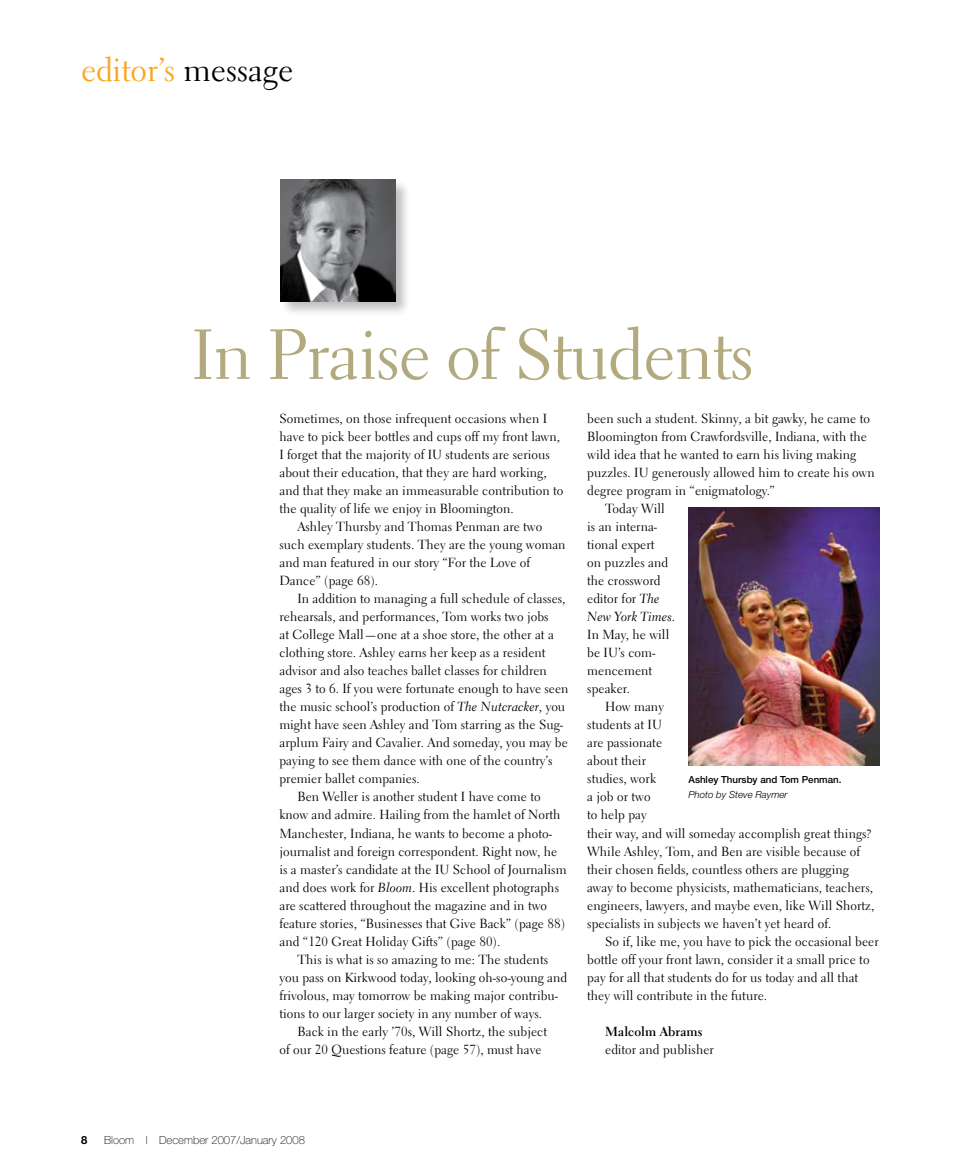
<style>
.page{position:relative;width:972px;height:1175px;background:#fff}
.page>*{position:absolute;margin:0;border:0;box-sizing:border-box;transform-origin:0 0}
.t1{font:70.5px "Electra LH";letter-spacing:-.02em;color:#b2aa7e}
.t2{font:33px "Electra LH";color:#faa61a}
.t3{font:13.2px/18px "Electra LH";letter-spacing:.005em;color:#000}
.t4{font:13.2px "Electra LH Cursive";letter-spacing:.005em;color:#000}
.t5{font:700 13.2px "Electra LH";letter-spacing:.005em;color:#000}
.t6{font:100 11.25px "Helvetica Neue";color:#000}
.t7{font:500 9.75px "Helvetica Neue";color:#000}
.t8{font:italic 300 9.75px "Helvetica Neue";color:#000}
.s1{color:#000}
.s2{font-family:"Electra LH Cursive"}
.s3{font-family:"Electra LH"}
</style>
<div class="page">
<div style="left:279px;top:178px;width:134px;height:141px;background:#000;opacity:.25"></div>
<img style="left:280px;top:180px;width:116px;height:121px">
<img style="left:689px;top:508px;width:190px;height:257px">
<h2 class="t2" style="left:81px;top:50px;width:214px">editor’s <span class="s1">message</span></h2>
<h1 class="t1" style="left:191px;top:311px;width:564px">In Praise of Students</h1>
<p class="t3" style="left:279px;top:410px;width:269px">Sometimes, on those infrequent occasions when I</p>
<p class="t3" style="left:279px;top:428px;width:282px">have to pick beer bottles and cups off my front lawn,</p>
<p class="t3" style="left:279px;top:446px;width:272px">I forget that the majority of IU students are serious</p>
<p class="t3" style="left:279px;top:464px;width:269px">about their education, that they are hard working,</p>
<p class="t3" style="left:279px;top:482px;width:286px">and that they make an immeasurable contribution to</p>
<p class="t3" style="left:279px;top:500px;width:236px">the quality of life we enjoy in Bloomington.</p>
<p class="t3" style="left:297px;top:518px;width:246px">Ashley Thursby and Thomas Penman are two</p>
<p class="t3" style="left:279px;top:536px;width:288px">such exemplary students. They are the young woman</p>
<p class="t3" style="left:279px;top:554px;width:252px">and man featured in our story “For the Love of</p>
<p class="t3" style="left:279px;top:572px;width:100px">Dance” (page 68).</p>
<p class="t3" style="left:297px;top:590px;width:270px">In addition to managing a full schedule of classes,</p>
<p class="t3" style="left:279px;top:608px;width:271px">rehearsals, and performances, Tom works two jobs</p>
<p class="t3" style="left:279px;top:626px;width:276px">at College Mall—one at a shoe store, the other at a</p>
<p class="t3" style="left:279px;top:644px;width:268px">clothing store. Ashley earns her keep as a resident</p>
<p class="t3" style="left:279px;top:662px;width:269px">advisor and also teaches ballet classes for children</p>
<p class="t3" style="left:279px;top:680px;width:291px">ages 3 to 6. If you were fortunate enough to have seen</p>
<p class="t3" style="left:279px;top:698px;width:287px">the music school’s production of <span class="s2">The Nutcracker</span>, you</p>
<p class="t3" style="left:279px;top:716px;width:285px">might have seen Ashley and Tom starring as the Sug-</p>
<p class="t3" style="left:279px;top:734px;width:290px">arplum Fairy and Cavalier. And someday, you may be</p>
<p class="t3" style="left:279px;top:752px;width:274px">paying to see them dance with one of the country’s</p>
<p class="t3" style="left:279px;top:770px;width:142px">premier ballet companies.</p>
<p class="t3" style="left:297px;top:788px;width:245px">Ben Weller is another student I have come to</p>
<p class="t3" style="left:279px;top:806px;width:283px">know and admire. Hailing from the hamlet of North</p>
<p class="t3" style="left:279px;top:824px;width:274px">Manchester, Indiana, he wants to become a photo-</p>
<p class="t3" style="left:279px;top:842px;width:279px">journalist and foreign correspondent. Right now, he</p>
<p class="t3" style="left:279px;top:860px;width:289px">is a master’s candidate at the IU School of Journalism</p>
<p class="t3" style="left:279px;top:878px;width:281px">and does work for <span class="s2">Bloom</span>. His excellent photographs</p>
<p class="t3" style="left:279px;top:896px;width:269px">are scattered throughout the magazine and in two</p>
<p class="t3" style="left:279px;top:914px;width:287px">feature stories, “Businesses that Give Back” (page 88)</p>
<p class="t3" style="left:279px;top:932px;width:222px">and “120 Great Holiday Gifts” (page 80).</p>
<p class="t3" style="left:297px;top:950px;width:252px">This is what is so amazing to me: The students</p>
<p class="t3" style="left:279px;top:968px;width:289px">you pass on Kirkwood today, looking oh-so-young and</p>
<p class="t3" style="left:279px;top:986px;width:280px">frivolous, may tomorrow be making major contribu-</p>
<p class="t3" style="left:279px;top:1004px;width:264px">tions to our larger society in any number of ways.</p>
<p class="t3" style="left:297px;top:1022px;width:251px">Back in the early ’70s, Will Shortz, the subject</p>
<p class="t3" style="left:279px;top:1040px;width:264px">of our 20 Questions feature (page 57), must have</p>
<p class="t3" style="left:587px;top:410px;width:284px">been such a student. Skinny, a bit gawky, he came to</p>
<p class="t3" style="left:587px;top:428px;width:281px">Bloomington from Crawfordsville, Indiana, with the</p>
<p class="t3" style="left:587px;top:446px;width:271px">wild idea that he wanted to earn his living making</p>
<p class="t3" style="left:587px;top:464px;width:289px">puzzles. IU generously allowed him to create his own</p>
<p class="t3" style="left:587px;top:482px;width:189px">degree program in “enigmatology.”</p>
<p class="t3" style="left:605px;top:500px;width:61px">Today Will</p>
<p class="t3" style="left:587px;top:518px;width:72px">is an interna-</p>
<p class="t3" style="left:587px;top:536px;width:69px">tional expert</p>
<p class="t3" style="left:587px;top:554px;width:83px">on puzzles and</p>
<p class="t3" style="left:587px;top:572px;width:75px">the crossword</p>
<p class="t3" style="left:587px;top:590px;width:74px">editor for <span class="s2">The</span></p>
<p class="t4" style="left:587px;top:609px;width:89px">New York Times<span class="s3">.</span></p>
<p class="t3" style="left:587px;top:626px;width:84px">In May, he will be IU’s com&shy;mencement speaker.</p>
<p class="t3" style="left:587px;top:698px;width:289px;text-indent:18px">How many<br>students at IU<br>are passionate<br>about their<br>studies, work<br>a job or two<br>to help pay<br>their way, and will someday accomplish great things?<br>While Ashley, Tom, and Ben are visible because of their chosen fields, countless others are plugging away to become physicists, mathematicians, teachers, engineers, lawyers, and maybe even, like Will Shortz, specialists in subjects we haven’t yet heard of.</p>
<p class="t3" style="left:587px;top:932px;width:293px;text-indent:18px">So if, like me, you have to pick the occasional beer bottle off your front lawn, consider it a small price to pay for all that students do for us today and all that they will contribute in the future.</p>
<p class="t5" style="left:605px;top:1022px;width:99px">Malcolm Abrams</p>
<p class="t3" style="left:605px;top:1040px;width:110px">editor and publisher</p>
<p class="t7" style="left:688px;top:774px;width:154px">Ashley Thursby and Tom Penman.</p>
<p class="t8" style="left:688px;top:789px;width:101px">Photo by Steve Raymer</p>
<p class="t6" style="left:104px;top:1133px;width:202px">Bloom | December 2007/January 2008</p>
</div>
